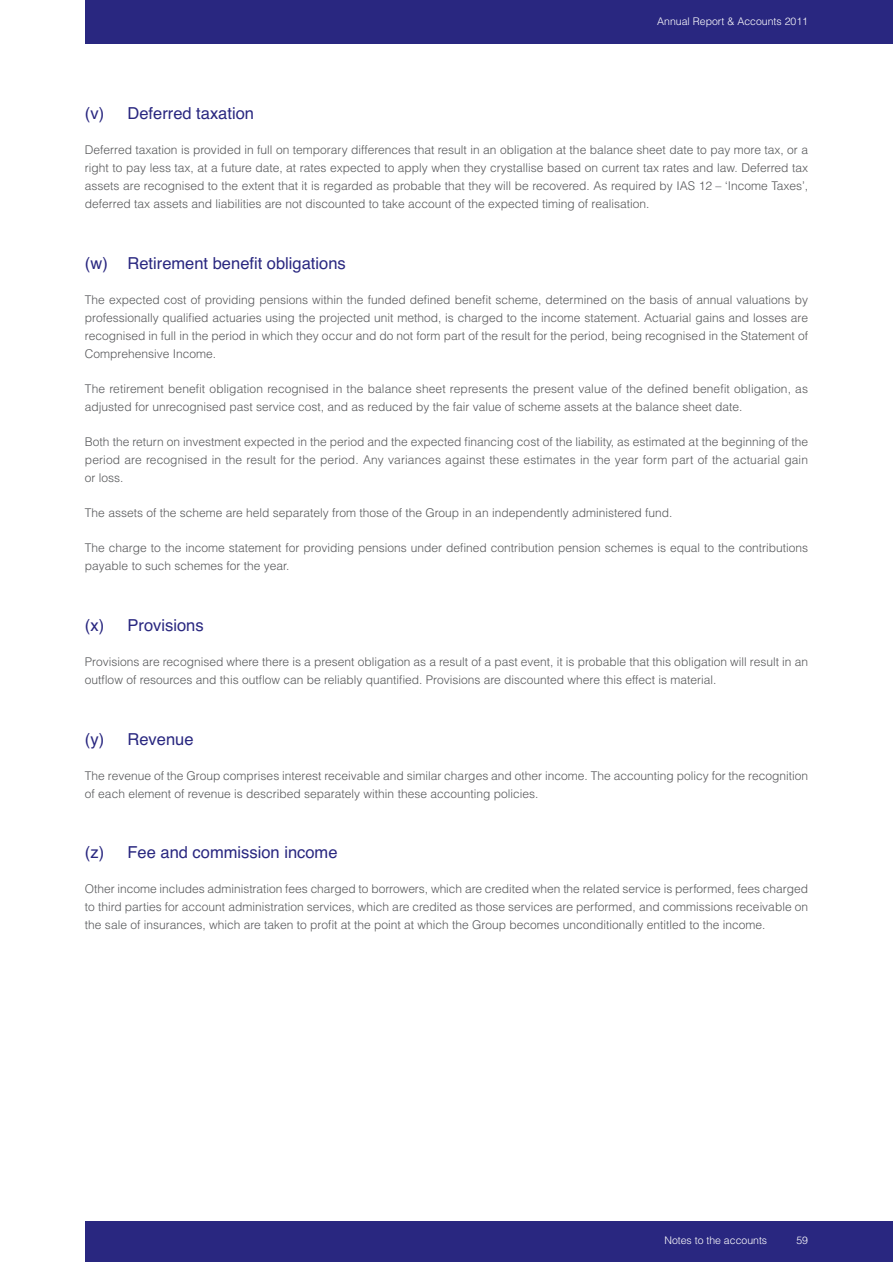
<style>
.page{position:relative;width:893px;height:1262px;background:#fff}
.page>*{position:absolute;margin:0;border:0;box-sizing:border-box;transform-origin:0 0}
.t1{font:16.5px "Helvetica";color:#292780}
.t2{font:300 12px/18px "Helvetica";color:#57585a;text-align:justify}
.t3{font:300 10.5px "Helvetica";color:#fff}
</style>
<div class="page">
<div style="left:85px;top:0;width:808px;height:43px;background:#292780"></div>
<div style="left:85px;top:1221px;width:808px;height:41px;background:#292780"></div>
<p class="t3" style="left:657px;top:18px;width:152px">Annual Report &amp; Accounts 2011</p>
<h1 class="t1" style="left:85px;top:107px;width:171px">(v) Deferred taxation</h1>
<p class="t2" style="left:85px;top:142px;width:724px">Deferred taxation is provided in full on temporary differences that result in an obligation at the balance sheet date to pay more tax, or a right to pay less tax, at a future date, at rates expected to apply when they crystallise based on current tax rates and law. Deferred tax assets are recognised to the extent that it is regarded as probable that they will be recovered. As required by IAS 12 – ‘Income Taxes’, deferred tax assets and liabilities are not discounted to take account of the expected timing of realisation.</p>
<h1 class="t1" style="left:85px;top:257px;width:262px">(w) Retirement benefit obligations</h1>
<p class="t2" style="left:85px;top:292px;width:724px">The expected cost of providing pensions within the funded defined benefit scheme, determined on the basis of annual valuations by professionally qualified actuaries using the projected unit method, is charged to the income statement. Actuarial gains and losses are recognised in full in the period in which they occur and do not form part of the result for the period, being recognised in the Statement of Comprehensive Income.</p>
<p class="t2" style="left:85px;top:381px;width:724px">The retirement benefit obligation recognised in the balance sheet represents the present value of the defined benefit obligation, as adjusted for unrecognised past service cost, and as reduced by the fair value of scheme assets at the balance sheet date.</p>
<p class="t2" style="left:85px;top:434px;width:724px">Both the return on investment expected in the period and the expected financing cost of the liability, as estimated at the beginning of the period are recognised in the result for the period. Any variances against these estimates in the year form part of the actuarial gain or loss.</p>
<p class="t2" style="left:85px;top:505px;width:589px">The assets of the scheme are held separately from those of the Group in an independently administered fund.</p>
<p class="t2" style="left:85px;top:540px;width:724px">The charge to the income statement for providing pensions under defined contribution pension schemes is equal to the contributions payable to such schemes for the year.</p>
<h1 class="t1" style="left:85px;top:619px;width:120px">(x) Provisions</h1>
<p class="t2" style="left:85px;top:654px;width:724px">Provisions are recognised where there is a present obligation as a result of a past event, it is probable that this obligation will result in an outflow of resources and this outflow can be reliably quantified. Provisions are discounted where this effect is material.</p>
<h1 class="t1" style="left:85px;top:733px;width:110px">(y) Revenue</h1>
<p class="t2" style="left:85px;top:767px;width:724px">The revenue of the Group comprises interest receivable and similar charges and other income. The accounting policy for the recognition of each element of revenue is described separately within these accounting policies.</p>
<h1 class="t1" style="left:85px;top:846px;width:254px">(z) Fee and commission income</h1>
<p class="t2" style="left:85px;top:881px;width:724px">Other income includes administration fees charged to borrowers, which are credited when the related service is performed, fees charged to third parties for account administration services, which are credited as those services are performed, and commissions receivable on the sale of insurances, which are taken to profit at the point at which the Group becomes unconditionally entitled to the income.</p>
<p class="t3" style="left:664px;top:1236px;width:104px">Notes to the accounts</p>
<p class="t3" style="left:796px;top:1236px;width:13px">59</p>
</div>
